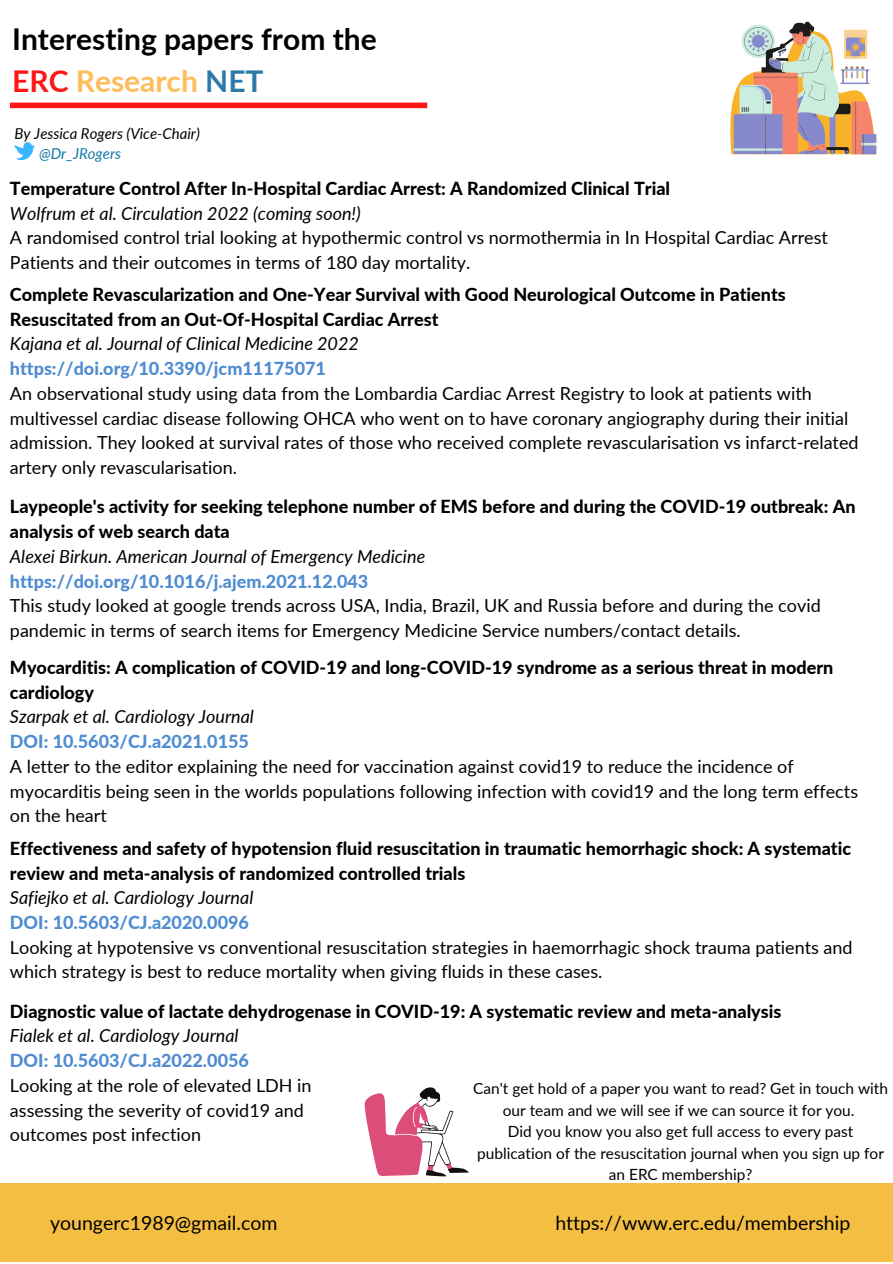
<style>
.page{position:relative;width:893px;height:1264px;background:#fff}
.page>*{position:absolute;margin:0;border:0;box-sizing:border-box;transform-origin:0 0}
.t1{font:700 30px/41.5px "Lato";color:#000}
.t2{font:19.5px "Lato";color:#000}
.t3{font:18px/24.8px "Lato";color:#000}
.t4{font:800 18px/24.8px "Lato";color:#000}
.t5{font:italic 18px "Lato";color:#000}
.t6{font:800 18px "Lato";color:#4f8cd1}
.t7{font:15.45px/21.5px "Lato";color:#000;text-align:center}
.t8{font:italic 15px "Lato";color:#000}
.t9{font:italic 15px "Lato";color:#157aa8}
.s1{color:#ff1616}
.s2{color:#ffbd59}
.s3{color:#2c7aa8}
</style>
<div class="page">
<svg style="left:730px;top:22px;width:146px;height:132px"></svg>
<div style="left:0;top:1183px;width:892px;height:79px;background:#f3be41"></div>
<svg style="left:364px;top:1087px;width:104px;height:89px"></svg>
<svg style="left:15px;top:142px;width:20px;height:18px"></svg>
<div style="left:10px;top:103px;width:417px;height:5px;background:#ff1616"></div>
<h1 class="t1" style="left:12px;top:18px;width:366px">Interesting papers from the<br><span class="s1">ERC</span> <span class="s2">Research</span> <span class="s3">NET</span></h1>
<p class="t8" style="left:15px;top:124px;width:187px">By Jessica Rogers (Vice-Chair)</p>
<p class="t9" style="left:39px;top:144px;width:83px">@Dr_JRogers</p>
<p class="t4" style="left:10px;top:176px;width:661px">Temperature Control After In-Hospital Cardiac Arrest: A Randomized Clinical Trial</p>
<p class="t5" style="left:10px;top:202px;width:352px">Wolfrum et al. Circulation 2022 (coming soon!)</p>
<p class="t3" style="left:10px;top:225px;width:819px">A randomised control trial looking at hypothermic control vs normothermia in In Hospital Cardiac Arrest<br>Patients and their outcomes in terms of 180 day mortality.</p>
<p class="t4" style="left:10px;top:282px;width:777px">Complete Revascularization and One-Year Survival with Good Neurological Outcome in Patients<br>Resuscitated from an Out-Of-Hospital Cardiac Arrest</p>
<p class="t5" style="left:10px;top:333px;width:350px">Kajana et al. Journal of Clinical Medicine 2022</p>
<p class="t6" style="left:10px;top:357px;width:317px">https://doi.org/10.3390/jcm11175071</p>
<p class="t3" style="left:10px;top:380px;width:850px">An observational study using data from the Lombardia Cardiac Arrest Registry to look at patients with multivessel cardiac disease following OHCA who went on to have coronary angiography during their initial admission. They looked at survival rates of those who received complete revascularisation vs infarct-related artery only revascularisation.</p>
<p class="t4" style="left:10px;top:494px;width:847px">Laypeople's activity for seeking telephone number of EMS before and during the COVID-19 outbreak: An analysis of web search data</p>
<p class="t5" style="left:10px;top:545px;width:417px">Alexei Birkun. American Journal of Emergency Medicine</p>
<p class="t6" style="left:10px;top:569px;width:360px">https://doi.org/10.1016/j.ajem.2021.12.043</p>
<p class="t3" style="left:10px;top:593px;width:812px">This study looked at google trends across USA, India, Brazil, UK and Russia before and during the covid pandemic in terms of search items for Emergency Medicine Service numbers/contact details.</p>
<p class="t4" style="left:10px;top:654px;width:824px">Myocarditis: A complication of COVID-19 and long-COVID-19 syndrome as a serious threat in modern cardiology</p>
<p class="t5" style="left:10px;top:705px;width:245px">Szarpak et al. Cardiology Journal</p>
<p class="t6" style="left:10px;top:730px;width:240px">DOI: 10.5603/CJ.a2021.0155</p>
<p class="t3" style="left:10px;top:753px;width:849px">A letter to the editor explaining the need for vaccination against covid19 to reduce the incidence of myocarditis being seen in the worlds populations following infection with covid19 and the long term effects on the heart</p>
<p class="t4" style="left:10px;top:835px;width:842px">Effectiveness and safety of hypotension fluid resuscitation in traumatic hemorrhagic shock: A systematic review and meta-analysis of randomized controlled trials</p>
<p class="t5" style="left:10px;top:886px;width:245px">Safiejko et al. Cardiology Journal</p>
<p class="t6" style="left:10px;top:911px;width:240px">DOI: 10.5603/CJ.a2020.0096</p>
<p class="t3" style="left:10px;top:934px;width:844px">Looking at hypotensive vs conventional resuscitation strategies in haemorrhagic shock trauma patients and which strategy is best to reduce mortality when giving fluids in these cases.</p>
<p class="t4" style="left:10px;top:998px;width:772px">Diagnostic value of lactate dehydrogenase in COVID-19: A systematic review and meta-analysis</p>
<p class="t5" style="left:10px;top:1024px;width:230px">Fialek et al. Cardiology Journal</p>
<p class="t6" style="left:10px;top:1049px;width:240px">DOI: 10.5603/CJ.a2022.0056</p>
<p class="t3" style="left:10px;top:1072px;width:303px">Looking at the role of elevated LDH in assessing the severity of covid19 and outcomes post infection</p>
<p class="t7" style="left:473px;top:1077px;width:416px">Can't get hold of a paper you want to read? Get in touch with our team and we will see if we can source it for you.<br>Did you know you also get full access to every past publication of the resuscitation journal when you sign up for an ERC membership?</p>
<p class="t2" style="left:50px;top:1210px;width:229px">youngerc1989@gmail.com</p>
<p class="t2" style="left:555px;top:1210px;width:296px">https://www.erc.edu/membership</p>
</div>
